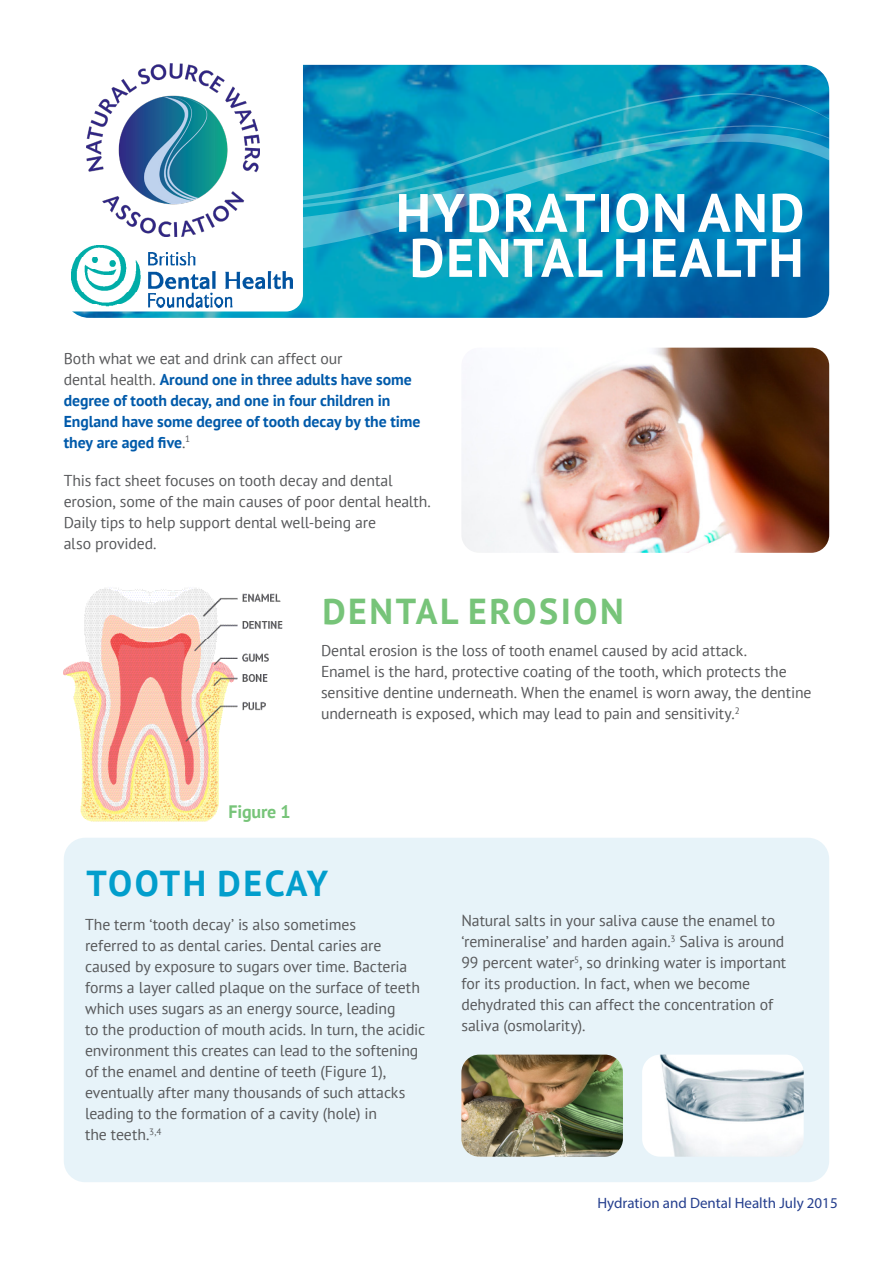
<style>
.page{position:relative;width:893px;height:1263px;background:#fff}
.page>*{position:absolute;margin:0;border:0;box-sizing:border-box;transform-origin:0 0}
.t1{font:700 54px/45px "PT Sans";letter-spacing:.03em;color:#fff}
.t2{font:700 36px "PT Sans";letter-spacing:.07em;color:#77c479}
.t3{font:700 36px "PT Sans";letter-spacing:.05em;color:#029ecc}
.t4{font:700 18px "PT Sans";letter-spacing:-.01em;color:#77c479}
.Body_copy{font:15.75px/21px "PT Sans";letter-spacing:-.005em;color:#57585a}
.Body_copy-2{font:700 15.75px/21px "PT Sans";letter-spacing:-.005em;color:#015aaa}
.t5{font:15px "Myriad Pro";color:#253f8e}
.s1{font-weight:400;color:#57585a}
</style>
<div class="page">
<img style="left:72px;top:65px;width:757px;height:253px">
<div style="left:47px;top:44px;width:256px;height:267px;background:#fff;border-radius:17px"></div>
<svg style="left:303px;top:217px;width:527px;height:43px;background:#0e8ab9"></svg>
<svg style="left:303px;top:208px;width:527px;height:9px;background:#1493bc"></svg>
<svg style="left:86px;top:91px;width:744px;height:117px;background:#229fc3"></svg>
<img style="left:462px;top:348px;width:367px;height:205px">
<img style="left:71px;top:245px;width:221px;height:62px">
<img style="left:64px;top:588px;width:219px;height:234px">
<div style="left:64px;top:838px;width:765px;height:344px;background:#e7f3f9;border-radius:21px"></div>
<img style="left:461px;top:1054px;width:162px;height:103px">
<img style="left:642px;top:1054px;width:162px;height:103px">
<img style="left:87px;top:64px;width:172px;height:173px">
<p class="t1" style="left:396px;top:189px;width:410px">HYDRATION AND<br>DENTAL HEALTH</p>
<p class="Body_copy-2" style="left:64px;top:347px;width:358px"><span class="s1">Both what we eat and drink can affect our<br>dental health.</span> Around one in three adults have some degree of tooth decay, and one in four children in England have some degree of tooth decay by the time they are aged five<span class="s1">.</span><sup>1</sup></p>
<p class="Body_copy" style="left:64px;top:469px;width:368px">This fact sheet focuses on tooth decay and dental erosion, some of the main causes of poor dental health.<br>Daily tips to help support dental well-being are<br>also provided.</p>
<p class="t2" style="left:322px;top:587px;width:303px">DENTAL EROSION</p>
<p class="Body_copy" style="left:321px;top:640px;width:492px">Dental erosion is the loss of tooth enamel caused by acid attack.<br>Enamel is the hard, protective coating of the tooth, which protects the sensitive dentine underneath. When the enamel is worn away, the dentine underneath is exposed, which may lead to pain and sensitivity.<sup>2</sup></p>
<p class="t4" style="left:229px;top:799px;width:64px">Figure 1</p>
<p class="t3" style="left:86px;top:859px;width:243px">TOOTH DECAY</p>
<p class="Body_copy" style="left:85px;top:914px;width:342px">The term ‘tooth decay’ is also sometimes<br>referred to as dental caries. Dental caries are caused by exposure to sugars over time. Bacteria forms a layer called plaque on the surface of teeth which uses sugars as an energy source, leading<br>to the production of mouth acids. In turn, the acidic environment this creates can lead to the softening of the enamel and dentine of teeth (Figure 1), eventually after many thousands of such attacks leading to the formation of a cavity (hole) in<br>the teeth.<sup>3,4</sup></p>
<p class="Body_copy" style="left:461px;top:910px;width:326px">Natural salts in your saliva cause the enamel to ‘remineralise’ and harden again.<sup>3</sup> Saliva is around 99 percent water<sup>5</sup>, so drinking water is important for its production. In fact, when we become dehydrated this can affect the concentration of saliva (osmolarity).</p>
<p class="t5" style="left:597px;top:1193px;width:242px">Hydration and Dental Health July 2015</p>
</div>
